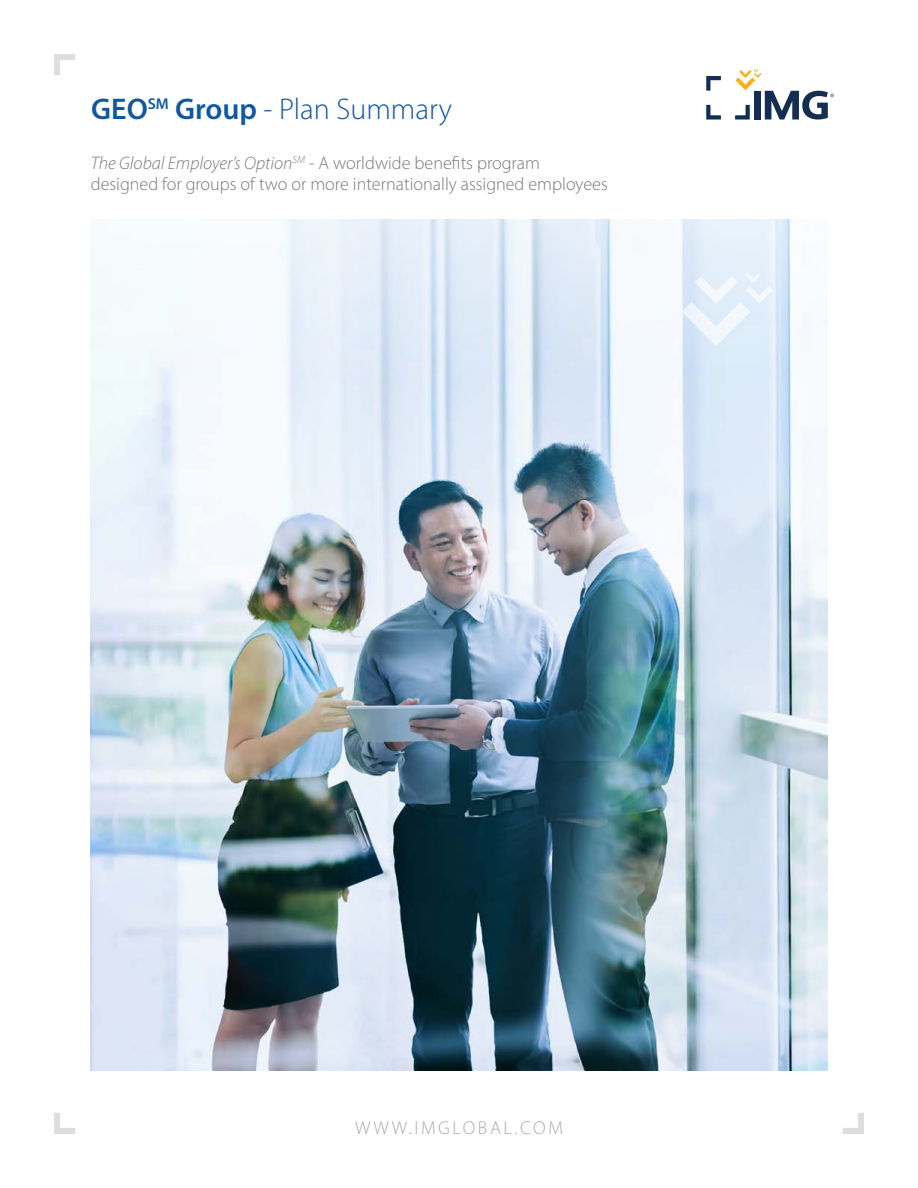
<style>
.page{position:relative;width:918px;height:1188px;background:#fff}
.page>*{position:absolute;margin:0;border:0;box-sizing:border-box;transform-origin:0 0}
.t1{font:300 30px "Myriad Pro";color:#1057a2}
.t2{font:300 18.75px "Myriad Pro";letter-spacing:.14em;color:#a9abac}
.t3{font:300 18.15px/21.8px "Myriad Pro";color:#77787b}
.s1{font-weight:600}
.s2{font-style:italic}
</style>
<div class="page">
<img style="left:91px;top:219px;width:736px;height:851px">
<svg style="left:54px;top:1113px;width:21px;height:21px"></svg>
<svg style="left:54px;top:54px;width:21px;height:21px"></svg>
<svg style="left:843px;top:1113px;width:21px;height:21px"></svg>
<svg style="left:706px;top:76px;width:15px;height:15px"></svg>
<svg style="left:706px;top:105px;width:15px;height:14px"></svg>
<svg style="left:735px;top:69px;width:99px;height:50px"></svg>
<svg style="left:682px;top:273px;width:91px;height:73px"></svg>
<h1 class="t1" style="left:91px;top:91px;width:362px"><span class="s1">GEO</span><sup>SM</sup> <span class="s1">Group</span> - Plan Summary</h1>
<p class="t3" style="left:91px;top:152px;width:518px"><span class="s2">The Global Employer’s Option</span><sup>SM</sup> - A worldwide benefits program designed for groups of two or more internationally assigned employees</p>
<p class="t2" style="left:355px;top:1116px;width:209px">WWW.IMGLOBAL.COM</p>
</div>
